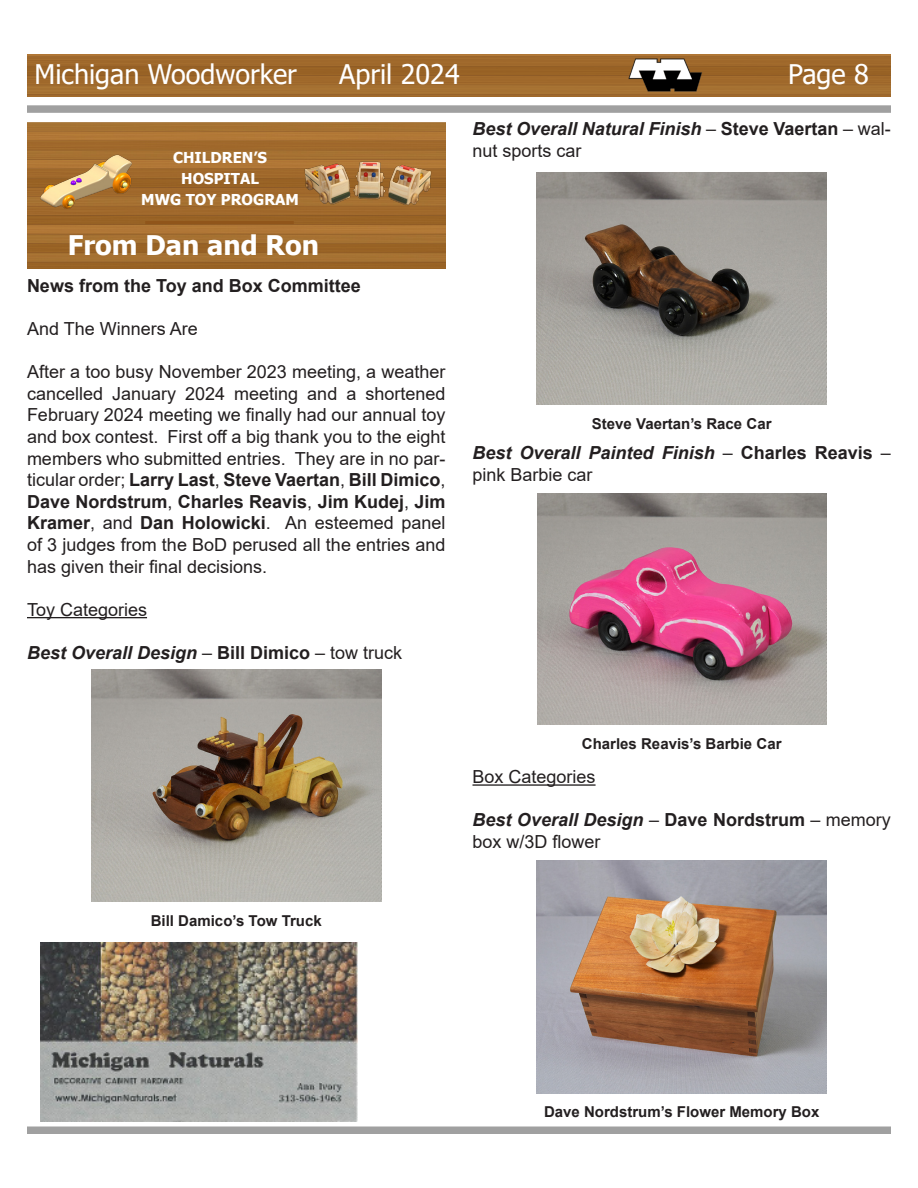
<style>
.page{position:relative;width:918px;height:1188px;background:#fff}
.page>*{position:absolute;margin:0;border:0;box-sizing:border-box;transform-origin:0 0}
.t1{font:27px "Tahoma";color:#fff}
.t2{font:700 27px "Tahoma";color:#fff}
.t3{font:18px/21.6px "Arial";color:#231f20;text-align:justify}
.t4{font:italic 700 18px/21.6px "Arial";color:#231f20}
.t5{font:700 18px "Arial";color:#231f20}
.t6{font:700 15px "Arial";color:#231f20}
.t7{font:700 15px/21px "Tahoma";color:#fff;text-align:center}
.s1{font-weight:700}
.s2{font-weight:400;font-style:normal}
.s3{font-style:normal}
.s4{font-weight:700;font-style:italic}
</style>
<div class="page">
<div style="left:27px;top:1126px;width:864px;height:8px;background:#a0a0a0"></div>
<div style="left:27px;top:105px;width:864px;height:8px;background:#a0a0a0"></div>
<img style="left:28px;top:54px;width:863px;height:42px">
<img style="left:627px;top:57px;width:76px;height:36px">
<img style="left:27px;top:122px;width:419px;height:147px">
<img style="left:302px;top:148px;width:132px;height:86px">
<img style="left:39px;top:145px;width:101px;height:63px">
<hr style="left:145px;top:221px;width:149px;height:3px;background:#90551a">
<hr style="left:27px;top:617px;width:120px;height:1px;background:#231f20">
<hr style="left:472px;top:784px;width:124px;height:2px;background:#231f20">
<img style="left:91px;top:670px;width:290px;height:232px">
<img style="left:537px;top:173px;width:290px;height:232px">
<img style="left:537px;top:494px;width:289px;height:231px">
<img style="left:537px;top:861px;width:290px;height:232px">
<img style="left:40px;top:943px;width:317px;height:178px">
<h1 class="t1" style="left:35px;top:56px;width:264px">Michigan Woodworker</h1>
<h1 class="t1" style="left:339px;top:56px;width:122px">April 2024</h1>
<p class="t7" style="left:141px;top:147px;width:159px">CHILDREN’S<br>HOSPITAL<br>MWG TOY PROGRAM</p>
<h1 class="t2" style="left:68px;top:226px;width:253px">From Dan and Ron</h1>
<p class="t5" style="left:27px;top:273px;width:335px">News from the Toy and Box Committee</p>
<p class="t3" style="left:27px;top:318px;width:172px">And The Winners Are</p>
<p class="t3" style="left:27px;top:361px;width:420px">After a too busy November 2023 meeting, a weather cancelled January 2024 meeting and a shortened February 2024 meeting we finally had our annual toy and box contest. First off a big thank you to the eight members who submitted entries. They are in no par&shy;ticular order; <span class="s1">Larry Last</span>, <span class="s1">Steve Vaertan</span>, <span class="s1">Bill Dimico</span>, <span class="s1">Dave Nordstrum</span>, <span class="s1">Charles Reavis</span>, <span class="s1">Jim Kudej</span>, <span class="s1">Jim Kramer</span>, and <span class="s1">Dan Holowicki</span>. An esteemed panel of 3 judges from the BoD perused all the entries and has given their final decisions.</p>
<p class="t3" style="left:27px;top:599px;width:122px">Toy Categories</p>
<p class="t4" style="left:27px;top:642px;width:377px">Best Overall Design <span class="s2">–</span> <span class="s3">Bill Dimico</span> <span class="s2">– tow truck</span></p>
<h1 class="t1" style="left:788px;top:56px;width:82px">Page 8</h1>
<p class="t4" style="left:472px;top:119px;width:420px">Best Overall Natural Finish <span class="s2">–</span> <span class="s3">Steve Vaertan</span> <span class="s2">– wal&shy;nut sports car</span></p>
<p class="t6" style="left:592px;top:414px;width:181px">Steve Vaertan’s Race Car</p>
<p class="t4" style="left:472px;top:443px;width:420px">Best Overall Painted Finish <span class="s2">–</span> <span class="s3">Charles Reavis</span> <span class="s2">– pink Barbie car</span></p>
<p class="t6" style="left:151px;top:910px;width:172px">Bill Damico’s Tow Truck</p>
<p class="t6" style="left:582px;top:733px;width:201px">Charles Reavis’s Barbie Car</p>
<p class="t3" style="left:473px;top:766px;width:125px">Box Categories</p>
<p class="t3" style="left:473px;top:809px;width:420px"><span class="s4">Best Overall Design</span> – <span class="s1">Dave Nordstrum</span> – memory box w/3D flower</p>
<p class="t6" style="left:544px;top:1102px;width:277px">Dave Nordstrum’s Flower Memory Box</p>
</div>
